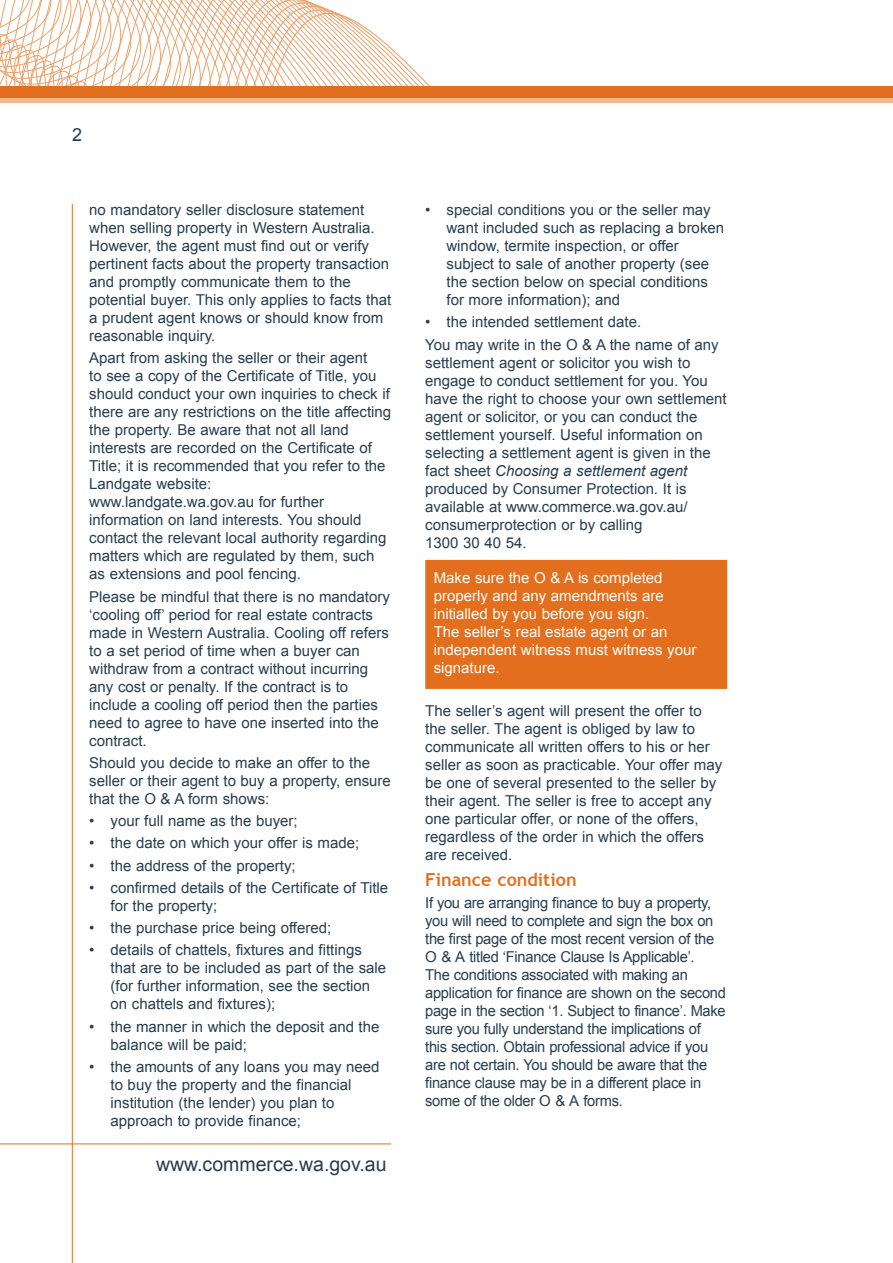
<style>
.page{position:relative;width:893px;height:1263px;background:#fff}
.page>*{position:absolute;margin:0;border:0;box-sizing:border-box;transform-origin:0 0}
.text{font:19.5px "Arial";color:#253e51}
.text-2{font:700 18px "Trebuchet MS";color:#e36f1e}
.text-3{font:18px "Arial";color:#253e51}
.text-4{font:15px/18px "Arial";color:#253e51}
.text-5{font:15px/18px "Arial";letter-spacing:-.02em;color:#253e51}
.text-6{font:15px/18px "Arial";color:#fff}
.s1{font-style:italic}
</style>
<div class="page">
<hr style="left:0;top:1143px;width:391px;height:1px;background:#e36f1e">
<hr style="left:72px;top:204px;width:1px;height:1059px;background:#e36f1e">
<svg style="left:0;top:0;width:52px;height:87px"></svg>
<svg style="left:91px;top:0;width:505px;height:87px"></svg>
<div style="left:0;top:91px;width:893px;height:11px;background:#f1b78e"></div>
<div style="left:0;top:87px;width:893px;height:11px;background:#e36f1e"></div>
<div style="left:425px;top:560px;width:302px;height:129px;background:#e36f1e"></div>
<p class="text-3" style="left:72px;top:123px;width:12px">2</p>
<p class="text-4" style="left:89px;top:201px;width:303px">no mandatory seller disclosure statement when selling property in Western Australia.<br>However, the agent must find out or verify pertinent facts about the property transaction and promptly communicate them to the potential buyer. This only applies to facts that a prudent agent knows or should know from reasonable inquiry.</p>
<p class="text-4" style="left:89px;top:349px;width:303px">Apart from asking the seller or their agent<br>to see a copy of the Certificate of Title, you should conduct your own inquiries to check if there are any restrictions on the title affecting the property. Be aware that not all land interests are recorded on the Certificate of Title; it is recommended that you refer to the Landgate website:<br>www.landgate.wa.gov.au for further information on land interests. You should contact the relevant local authority regarding matters which are regulated by them, such as extensions and pool fencing.</p>
<p class="text-4" style="left:89px;top:587px;width:302px">Please be mindful that there is no mandatory ‘cooling off’ period for real estate contracts made in Western Australia. Cooling off refers to a set period of time when a buyer can withdraw from a contract without incurring any cost or penalty. If the contract is to include a cooling off period then the parties need to agree to have one inserted into the contract.</p>
<p class="text-4" style="left:89px;top:754px;width:303px">Should you decide to make an offer to the seller or their agent to buy a property, ensure that the O &amp; A form shows:</p>
<p class="text-4" style="left:89px;top:812px;width:210px">• your full name as the buyer;</p>
<p class="text-4" style="left:89px;top:834px;width:271px">• the date on which your offer is made;</p>
<p class="text-4" style="left:89px;top:856px;width:208px">• the address of the property;</p>
<p class="text-4" style="left:111px;top:879px;width:279px;text-indent:-21px">• confirmed details of the Certificate of Title for the property;</p>
<p class="text-4" style="left:89px;top:919px;width:243px">• the purchase price being offered;</p>
<p class="text-4" style="left:111px;top:941px;width:277px;text-indent:-21px">• details of chattels, fixtures and fittings that are to be included as part of the sale (for further information, see the section on chattels and fixtures);</p>
<p class="text-4" style="left:111px;top:1017px;width:270px;text-indent:-21px">• the manner in which the deposit and the balance will be paid;</p>
<p class="text-4" style="left:111px;top:1058px;width:270px;text-indent:-21px">• the amounts of any loans you may need to buy the property and the financial institution (the lender) you plan to approach to provide finance;</p>
<p class="text" style="left:156px;top:1152px;width:232px">www.commerce.wa.gov.au</p>
<p class="text-4" style="left:446px;top:201px;width:279px;text-indent:-21px">• special conditions you or the seller may want included such as replacing a broken window, termite inspection, or offer subject to sale of another property (see the section below on special conditions for more information); and</p>
<p class="text-4" style="left:425px;top:313px;width:217px">• the intended settlement date.</p>
<p class="text-4" style="left:425px;top:335px;width:303px">You may write in the O &amp; A the name of any settlement agent or solicitor you wish to engage to conduct settlement for you. You have the right to choose your own settlement agent or solicitor, or you can conduct the settlement yourself. Useful information on selecting a settlement agent is given in the fact sheet <span class="s1">Choosing a settlement agent </span>produced by Consumer Protection<span class="s1">.</span> It is available at www.commerce.wa.gov.au/ consumerprotection or by calling<br>1300 30 40 54.</p>
<p class="text-6" style="left:434px;top:568px;width:264px">Make sure the O &amp; A is completed properly and any amendments are initialled by you before you sign.<br>The seller’s real estate agent or an independent witness must witness your signature.</p>
<p class="text-4" style="left:425px;top:702px;width:298px">The seller’s agent will present the offer to the seller. The agent is obliged by law to communicate all written offers to his or her seller as soon as practicable. Your offer may be one of several presented to the seller by their agent. The seller is free to accept any one particular offer, or none of the offers, regardless of the order in which the offers are received.</p>
<p class="text-2" style="left:425px;top:868px;width:153px">Finance condition</p>
<p class="text-5" style="left:425px;top:894px;width:302px">If you are arranging finance to buy a property, you will need to complete and sign the box on the first page of the most recent version of the O &amp; A titled ‘Finance Clause Is Applicable’.<br>The conditions associated with making an application for finance are shown on the second page in the section ‘1. Subject to finance’. Make sure you fully understand the implications of this section. Obtain professional advice if you are not certain. You should be aware that the finance clause may be in a different place in some of the older O &amp; A forms.</p>
</div>
